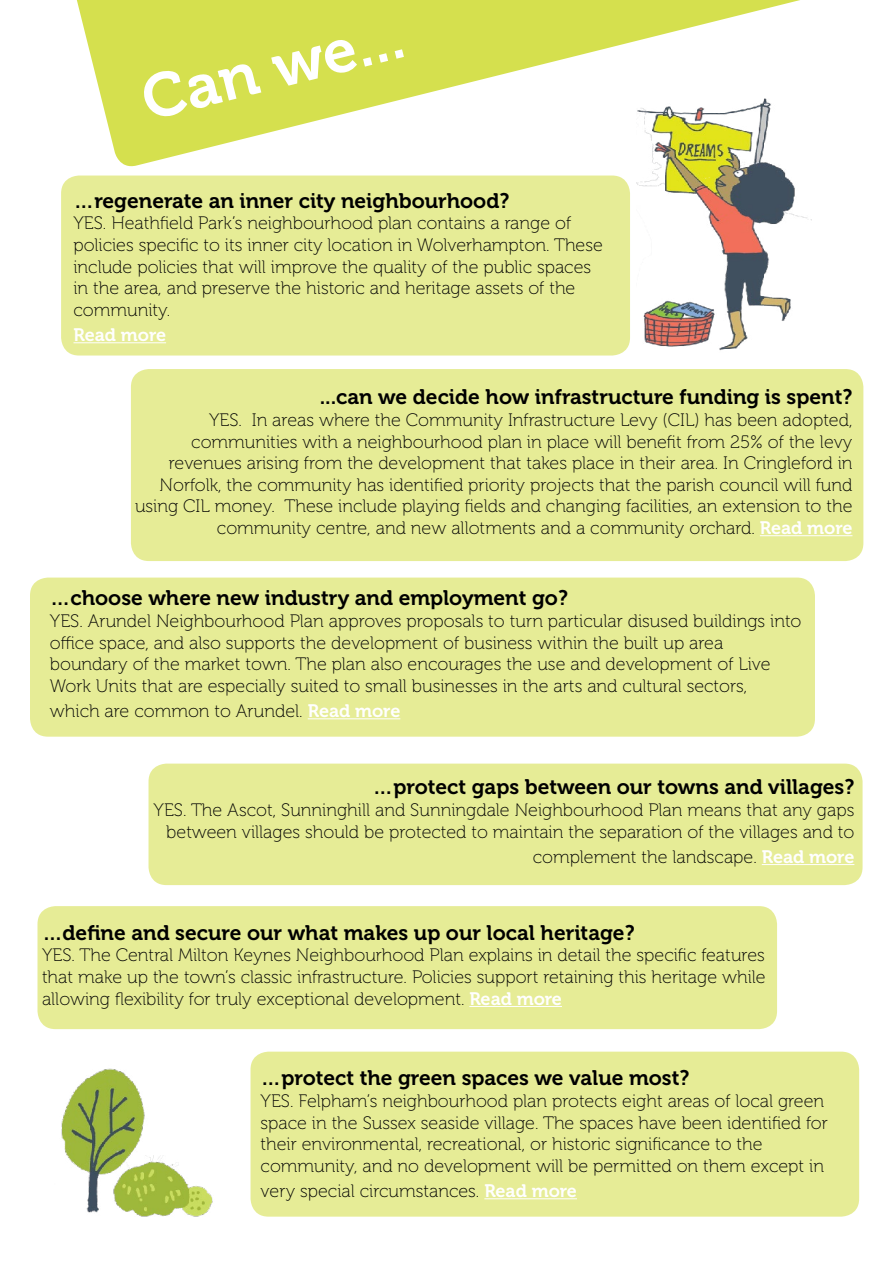
<style>
.page{position:relative;width:893px;height:1263px;background:#fff}
.page>*{position:absolute;margin:0;border:0;box-sizing:border-box;transform-origin:0 0}
.t1{font:61.5px "Museo 700";color:#fff}
.t2{font:21px "Museo 700";color:#000}
.t3{font:18px/21.6px "Museo 100";color:#000}
.t4{font:18px "Museo 700";color:#fff}
.s1{font-family:"Museo 700";color:#fff}
</style>
<div class="page">
<svg style="left:77px;top:0;width:723px;height:167px;fill:#d5e04e"></svg>
<div style="left:61px;top:176px;width:569px;height:180px;background:#e6ec96;border-radius:18px"></div>
<hr style="left:74px;top:342px;width:92px;height:1px;background:#fff">
<div style="left:131px;top:369px;width:732px;height:192px;background:#e6ec96;border-radius:18px"></div>
<hr style="left:760px;top:535px;width:92px;height:1px;background:#fff">
<div style="left:30px;top:578px;width:785px;height:159px;background:#e6ec96;border-radius:18px"></div>
<hr style="left:308px;top:718px;width:92px;height:1px;background:#fff">
<div style="left:148px;top:764px;width:714px;height:121px;background:#e6ec96;border-radius:18px"></div>
<hr style="left:762px;top:864px;width:92px;height:1px;background:#fff">
<div style="left:38px;top:906px;width:739px;height:123px;background:#e6ec96;border-radius:18px"></div>
<hr style="left:469px;top:1006px;width:93px;height:1px;background:#fff">
<div style="left:250px;top:1052px;width:609px;height:165px;background:#e6ec96;border-radius:18px"></div>
<hr style="left:484px;top:1198px;width:93px;height:1px;background:#fff">
<img style="left:61px;top:1068px;width:84px;height:145px">
<img style="left:95px;top:1155px;width:118px;height:62px">
<img style="left:636px;top:84px;width:176px;height:267px">
<p class="t1" style="left:135px;top:67px;width:269px;rotate:-14deg">Can we...</p>
<p class="t2" style="left:74px;top:189px;width:437px">…regenerate an inner city neighbourhood?</p>
<p class="t3" style="left:74px;top:213px;width:499px">YES. Heathfield Park’s neighbourhood plan contains a range of</p>
<p class="t3" style="left:74px;top:234px;width:531px">policies specific to its inner city location in Wolverhampton. These include policies that will improve the quality of the public spaces in the area, and preserve the historic and heritage assets of the community.</p>
<p class="t4" style="left:74px;top:325px;width:94px">Read more</p>
<p class="t2" style="left:320px;top:385px;width:534px">...can we decide how infrastructure funding is spent?</p>
<p class="t3" style="left:209px;top:409px;width:645px">YES. In areas where the Community Infrastructure Levy (CIL) has been adopted,</p>
<p class="t3" style="left:191px;top:431px;width:663px">communities with a neighbourhood plan in place will benefit from 25% of the levy</p>
<p class="t3" style="left:135px;top:453px;width:719px;text-align:right">revenues arising from the development that takes place in their area. In Cringleford in Norfolk, the community has identified priority projects that the parish council will fund using CIL money. These include playing fields and changing facilities, an extension to the community centre, and new allotments and a community orchard. <span class="s1">Read more</span></p>
<p class="t2" style="left:50px;top:586px;width:520px">…choose where new industry and employment go?</p>
<p class="t3" style="left:50px;top:610px;width:753px">YES. Arundel Neighbourhood Plan approves proposals to turn particular disused buildings into office space, and also supports the development of business within the built up area</p>
<p class="t3" style="left:50px;top:654px;width:722px">boundary of the market town. The plan also encourages the use and development of Live<br>Work Units that are especially suited to small businesses in the arts and cultural sectors,</p>
<p class="t3" style="left:50px;top:700px;width:352px">which are common to Arundel. <span class="s1">Read more</span></p>
<p class="t2" style="left:373px;top:775px;width:483px">…protect gaps between our towns and villages?</p>
<p class="t3" style="left:154px;top:799px;width:702px">YES. The Ascot, Sunninghill and Sunningdale Neighbourhood Plan means that any gaps</p>
<p class="t3" style="left:166px;top:821px;width:690px">between villages should be protected to maintain the separation of the villages and to</p>
<p class="t3" style="left:533px;top:846px;width:323px">complement the landscape. <span class="s1">Read more</span></p>
<p class="t2" style="left:42px;top:921px;width:594px">…define and secure our what makes up our local heritage?</p>
<p class="t3" style="left:42px;top:945px;width:725px">YES. The Central Milton Keynes Neighbourhood Plan explains in detail the specific features that make up the town’s classic infrastructure. Policies support retaining this heritage while</p>
<p class="t3" style="left:42px;top:988px;width:521px">allowing flexibility for truly exceptional development. <span class="s1">Read more</span></p>
<p class="t2" style="left:261px;top:1066px;width:430px">…protect the green spaces we value most?</p>
<p class="t3" style="left:261px;top:1090px;width:569px">YES. Felpham’s neighbourhood plan protects eight areas of local green space in the Sussex seaside village. The spaces have been identified for their environmental, recreational, or historic significance to the</p>
<p class="t3" style="left:261px;top:1153px;width:565px;line-height:25.2px">community, and no development will be permitted on them except in very special circumstances. <span class="s1">Read more</span></p>
</div>
